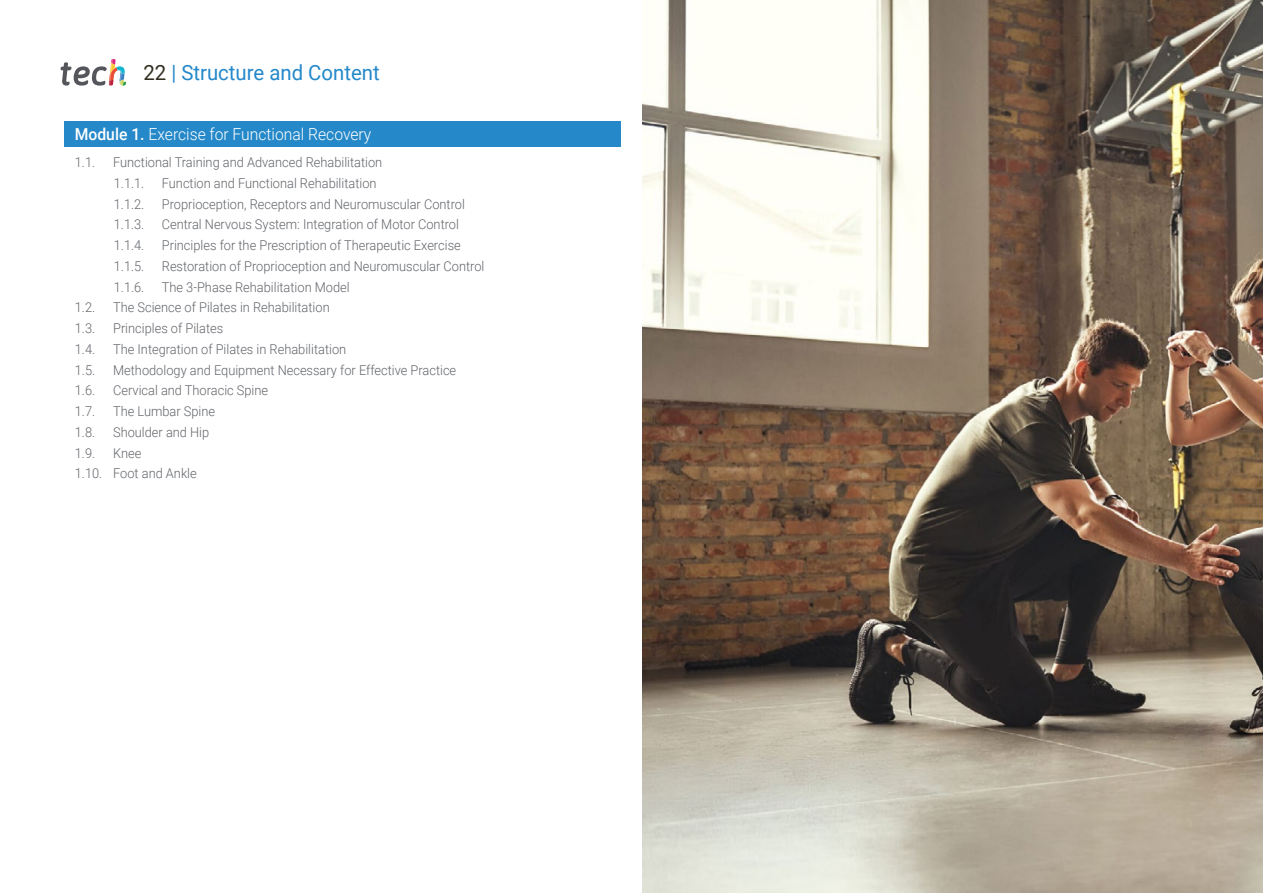
<style>
.page{position:relative;width:1263px;height:893px;background:#fff}
.page>*{position:absolute;margin:0;border:0;box-sizing:border-box;transform-origin:0 0}
.t1{font:21px "Roboto";color:#2488c9}
.t2{font:300 16.5px "Roboto";color:#fff;scale:.95 1}
.t3{font:300 13.5px/20.7px "Roboto";color:#61646a;scale:.95 1}
.s1{color:#312e20}
.s2{font-weight:500}
</style>
<div class="page">
<div style="left:64px;top:121px;width:557px;height:25px;background:#2488c9"></div>
<img style="left:642px;top:0;width:621px;height:893px">
<svg style="left:61px;top:59px;width:65px;height:27px"></svg>
<h1 class="t1" style="left:144px;top:57px;width:238px"><span class="s1">22</span> | Structure and Content</h1>
<p class="t2" style="left:75px;top:123px;width:314px"><span class="s2">Module 1.</span> Exercise for Functional Recovery</p>
<p class="t3" style="left:75px;top:151px;width:23px">1.1.</p>
<p class="t3" style="left:113px;top:151px;width:285px">Functional Training and Advanced Rehabilitation<br>1.1.1.</p>
<p class="t3" style="left:162px;top:172px;width:228px">Function and Functional Rehabilitation</p>
<p class="t3" style="left:114px;top:193px;width:34px">1.1.2.</p>
<p class="t3" style="left:162px;top:193px;width:320px">Proprioception, Receptors and Neuromuscular Control</p>
<p class="t3" style="left:114px;top:214px;width:34px">1.1.3.</p>
<p class="t3" style="left:162px;top:214px;width:314px">Central Nervous System: Integration of Motor Control</p>
<p class="t3" style="left:114px;top:234px;width:34px">1.1.4.</p>
<p class="t3" style="left:162px;top:234px;width:316px">Principles for the Prescription of Therapeutic Exercise</p>
<p class="t3" style="left:114px;top:255px;width:34px">1.1.5.</p>
<p class="t3" style="left:162px;top:255px;width:341px">Restoration of Proprioception and Neuromuscular Control</p>
<p class="t3" style="left:114px;top:276px;width:34px">1.1.6.</p>
<p class="t3" style="left:162px;top:276px;width:199px">The 3-Phase Rehabilitation Model</p>
<p class="t3" style="left:75px;top:297px;width:23px">1.2.</p>
<p class="t3" style="left:113px;top:297px;width:229px">The Science of Pilates in Rehabilitation</p>
<p class="t3" style="left:75px;top:317px;width:23px">1.3.</p>
<p class="t3" style="left:113px;top:317px;width:117px">Principles of Pilates</p>
<p class="t3" style="left:75px;top:338px;width:23px">1.4.</p>
<p class="t3" style="left:113px;top:338px;width:247px">The Integration of Pilates in Rehabilitation</p>
<p class="t3" style="left:75px;top:359px;width:23px">1.5.</p>
<p class="t3" style="left:113px;top:359px;width:363px">Methodology and Equipment Necessary for Effective Practice</p>
<p class="t3" style="left:75px;top:380px;width:23px">1.6.</p>
<p class="t3" style="left:113px;top:380px;width:165px">Cervical and Thoracic Spine</p>
<p class="t3" style="left:75px;top:400px;width:23px">1.7.</p>
<p class="t3" style="left:113px;top:400px;width:109px">The Lumbar Spine</p>
<p class="t3" style="left:75px;top:421px;width:23px">1.8.</p>
<p class="t3" style="left:113px;top:421px;width:103px">Shoulder and Hip</p>
<p class="t3" style="left:75px;top:442px;width:23px">1.9.</p>
<p class="t3" style="left:75px;top:442px;width:130px;text-indent:38px">Knee<br>1.10. Foot and Ankle</p>
</div>
